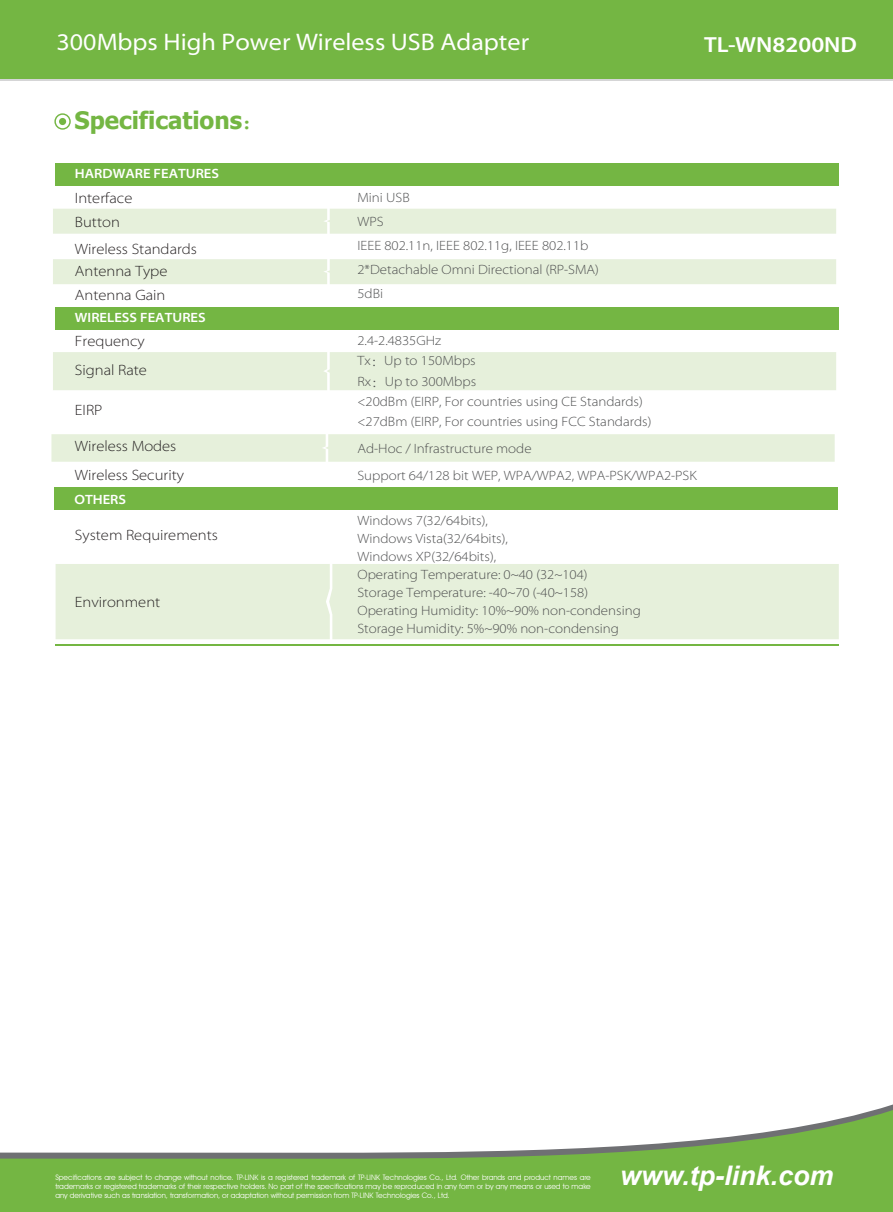
<style>
.page{position:relative;width:893px;height:1212px;background:#fff}
.page>*{position:absolute;margin:0;border:0;box-sizing:border-box;transform-origin:0 0}
.t1{font:italic 700 27px "Arial";color:#fff}
.t2{font:semi-expanded 24px "Myriad Pro";color:#fff}
.t3{font:700 24px "Tahoma";color:#74b643}
.t4{font:600 21.9px "Myriad Pro";color:#fff;scale:1.1 1}
.t5{font:300 semi-expanded 15px/28.5px "Myriad Pro";color:#231f20}
.t6{font:300 semi-expanded 13.5px/18px "Myriad Pro";color:#4b4c4d}
.t7{font:600 semi-expanded 13.5px "Myriad Pro";color:#fff}
.t8{font:7.5px/9px "Avant Garde IT Cby BT";color:#fff}
.s1{font-family:"Sim Sun";font-weight:400}
.s2{font-family:"Adobe Song Std";font-stretch:normal}
</style>
<div class="page">
<div style="left:56px;top:564px;width:783px;height:75px;background:#e6f0db"></div>
<svg style="left:0;top:1110px;width:893px;height:102px;fill:#74b643"></svg>
<div style="left:0;top:0;width:893px;height:81px;background:#d5d5d6"></div>
<div style="left:0;top:0;width:893px;height:79px;background:#74b643"></div>
<div style="left:53px;top:209px;width:783px;height:25px;background:#e6f0db"></div>
<div style="left:53px;top:259px;width:783px;height:25px;background:#e6f0db"></div>
<div style="left:53px;top:352px;width:783px;height:38px;background:#e6f0db"></div>
<div style="left:51px;top:434px;width:784px;height:28px;background:#e6f0db"></div>
<hr style="left:56px;top:644px;width:783px;height:1px;background:#74b643">
<svg style="left:54px;top:113px;width:17px;height:17px"></svg>
<div style="left:59px;top:118px;width:7px;height:7px;background:#74b643;border-radius:50%"></div>
<div style="left:55px;top:163px;width:783px;height:22px;background:#74b643"></div>
<div style="left:55px;top:307px;width:783px;height:23px;background:#74b643"></div>
<div style="left:54px;top:488px;width:783px;height:22px;background:#74b643"></div>
<h2 class="t2" style="left:57px;top:27px;width:474px">300Mbps High Power Wireless USB Adapter</h2>
<h2 class="t3" style="left:74px;top:104px;width:193px">Specifications<span class="s1">：</span></h2>
<p class="t7" style="left:75px;top:165px;width:146px">HARDWARE FEATURES</p>
<h3 class="t4" style="left:704px;top:31px;width:140px">TL-WN8200ND</h3>
<p class="t5" style="left:75px;top:186px;width:59px;line-height:24px">Interface<br>Button</p>
<p class="t5" style="left:75px;top:238px;width:124px;line-height:21.3px">Wireless Standards<br>Antenna Type</p>
<p class="t5" style="left:75px;top:280px;width:92px">Antenna Gain</p>
<p class="t5" style="left:75px;top:327px;width:74px">Frequency<br>Signal Rate</p>
<p class="t5" style="left:75px;top:396px;width:29px">EIRP</p>
<p class="t5" style="left:75px;top:432px;width:111px">Wireless Modes<br>Wireless Security</p>
<p class="t7" style="left:75px;top:309px;width:132px">WIRELESS FEATURES</p>
<p class="t7" style="left:74px;top:491px;width:53px">OTHERS</p>
<p class="t5" style="left:75px;top:520px;width:144px">System Requirements</p>
<p class="t5" style="left:75px;top:588px;width:87px">Environment</p>
<p class="t6" style="left:357px;top:185px;width:243px;line-height:24px">Mini USB<br>WPS<br>IEEE 802.11n, IEEE 802.11g, IEEE 802.11b<br>2*Detachable Omni Directional (RP-SMA)<br>5dBi</p>
<p class="t6" style="left:357px;top:330px;width:295px;line-height:20.2px">2.4-2.4835GHz<br>Tx<span class="s2">：</span>Up to 150Mbps<br>Rx<span class="s2">：</span>Up to 300Mbps<br>&lt;20dBm (EIRP, For countries using CE Standards) &lt;27dBm (EIRP, For countries using FCC Standards)</p>
<p class="t6" style="left:357px;top:434px;width:341px;line-height:27px">Ad-Hoc / Infrastructure mode<br>Support 64/128 bit WEP, WPA/WPA2, WPA-PSK/WPA2-PSK</p>
<p class="t6" style="left:357px;top:511px;width:285px">Windows 7(32/64bits),<br>Windows Vista(32/64bits),<br>Windows XP(32/64bits),<br>Operating Temperature: 0~40 (32~104)<br>Storage Temperature: -40~70 (-40~158)<br>Operating Humidity: 10%~90% non-condensing Storage Humidity: 5%~90% non-condensing</p>
<p class="t8" style="left:55px;top:1173px;width:537px">Specifications are subject to change without notice. TP-LINK is a registered trademark of TP-LINK Technologies Co., Ltd. Other brands and product names are trademarks or registered trademarks of their respective holders. No part of the specifications may be reproduced in any form or by any means or used to make</p>
<h1 class="t1" style="left:620px;top:1158px;width:215px">www.tp-link.com</h1>
<p class="t8" style="left:55px;top:1191px;width:396px">any derivative such as translation, transformation, or adaptation without permission from TP-LINK Technologies Co., Ltd.</p>
</div>
